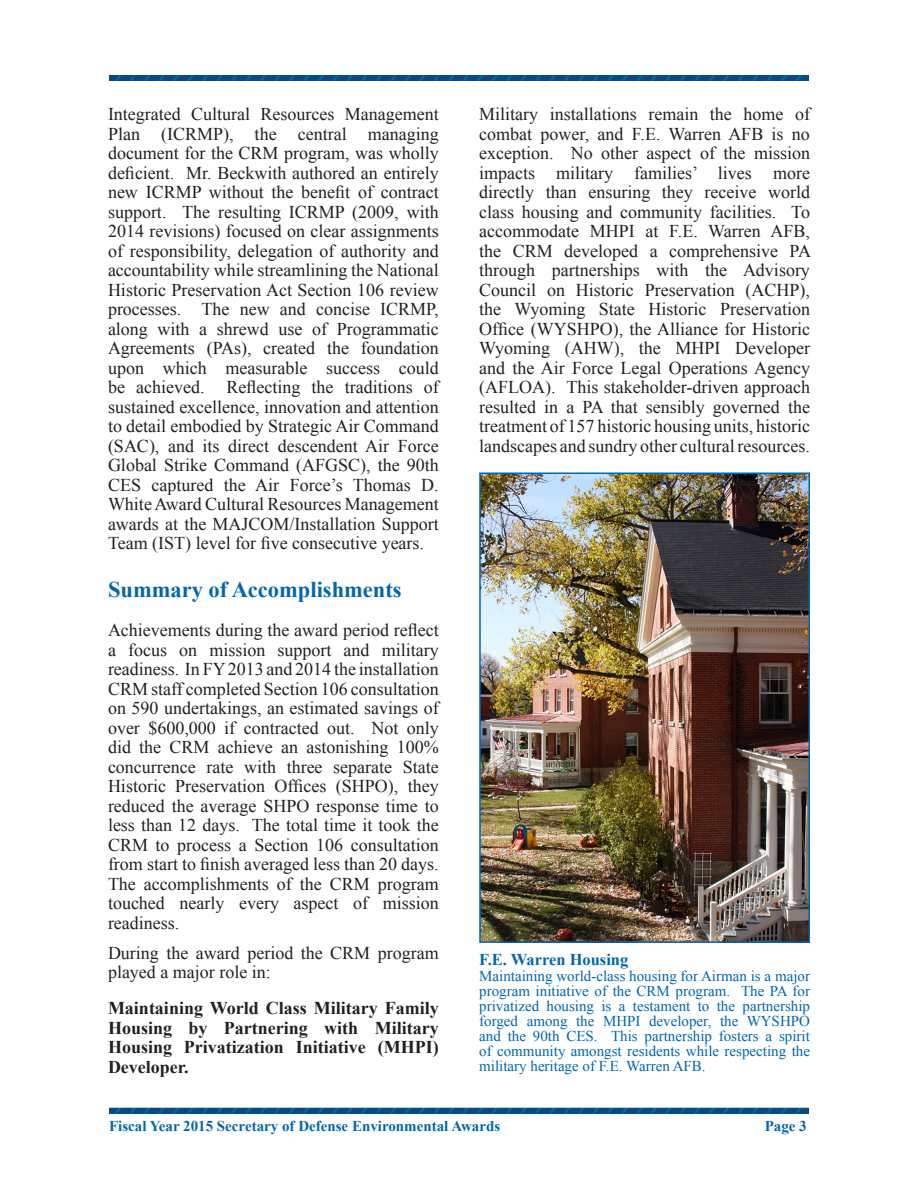
<style>
.page{position:relative;width:918px;height:1188px;background:#fff}
.page>*{position:absolute;margin:0;border:0;box-sizing:border-box;transform-origin:0 0}
.t1{font:700 22.5px "Times New Roman";color:#0066b0}
.t2{font:18px/19.5px "Times New Roman";color:#231f20;text-align:justify}
.t3{font:700 18px/19.5px "Times New Roman";color:#231f20;text-align:justify}
.t4{font:700 16.5px "Times New Roman";color:#0066b0}
.t5{font:15px/15px "Times New Roman";color:#0066b0;text-align:justify}
.t6{font:700 15px "Times New Roman";color:#0066b0}
</style>
<div class="page">
<svg style="left:109px;top:1108px;width:700px;height:5px;background:#06508b"></svg>
<svg style="left:109px;top:75px;width:700px;height:6px;background:#064f8a"></svg>
<img style="left:482px;top:475px;width:325px;height:465px">
<div style="left:479px;top:472px;width:331px;height:471px;border:2px solid #0066b0"></div>
<p class="t2" style="left:108px;top:104px;width:332px">Integrated Cultural Resources Management Plan (ICRMP), the central managing document for the CRM program, was wholly deficient. Mr. Beckwith authored an entirely new ICRMP without the benefit of contract support. The resulting ICRMP (2009, with 2014 revisions) focused on clear assignments of responsibility, delegation of authority and accountability while streamlining the National Historic Preservation Act Section 106 review processes. The new and concise ICRMP, along with a shrewd use of Programmatic Agreements (PAs), created the foundation upon which measurable success could be achieved. Reflecting the traditions of sustained excellence, innovation and attention to detail embodied by Strategic Air Command (SAC), and its direct descendent Air Force Global Strike Command (AFGSC), the 90th CES captured the Air Force’s Thomas D.<br>White Award Cultural Resources Management awards at the MAJCOM/Installation Support Team (IST) level for five consecutive years.</p>
<p class="t1" style="left:108px;top:574px;width:295px">Summary of Accomplishments</p>
<p class="t2" style="left:108px;top:620px;width:332px">Achievements during the award period reflect a focus on mission support and military readiness. In FY 2013 and 2014 the installation CRM staff completed Section 106 consultation on 590 undertakings, an estimated savings of over $600,000 if contracted out. Not only did the CRM achieve an astonishing 100% concurrence rate with three separate State Historic Preservation Offices (SHPO), they reduced the average SHPO response time to less than 12 days. The total time it took the CRM to process a Section 106 consultation from start to finish averaged less than 20 days.<br>The accomplishments of the CRM program touched nearly every aspect of mission readiness.</p>
<p class="t2" style="left:108px;top:943px;width:332px">During the award period the CRM program played a major role in:</p>
<p class="t3" style="left:108px;top:998px;width:332px">Maintaining World Class Military Family Housing by Partnering with Military Housing Privatization Initiative (MHPI)<br>Developer.</p>
<p class="t2" style="left:479px;top:104px;width:333px">Military installations remain the home of combat power, and F.E. Warren AFB is no exception. No other aspect of the mission impacts military families’ lives more directly than ensuring they receive world class housing and community facilities. To accommodate MHPI at F.E. Warren AFB, the CRM developed a comprehensive PA through partnerships with the Advisory Council on Historic Preservation (ACHP), the Wyoming State Historic Preservation Office (WYSHPO), the Alliance for Historic Wyoming (AHW), the MHPI Developer and the Air Force Legal Operations Agency (AFLOA). This stakeholder-driven approach resulted in a PA that sensibly governed the treatment of 157 historic housing units, historic landscapes and sundry other cultural resources.</p>
<p class="t4" style="left:479px;top:948px;width:151px">F.E. Warren Housing</p>
<p class="t5" style="left:479px;top:969px;width:332px">Maintaining world-class housing for Airman is a major program initiative of the CRM program. The PA for privatized housing is a testament to the partnership forged among the MHPI developer, the WYSHPO and the 90th CES. This partnership fosters a spirit of community amongst residents while respecting the military heritage of F.E. Warren AFB.</p>
<p class="t6" style="left:109px;top:1115px;width:393px">Fiscal Year 2015 Secretary of Defense Environmental Awards</p>
<p class="t6" style="left:765px;top:1115px;width:44px">Page 3</p>
</div>
